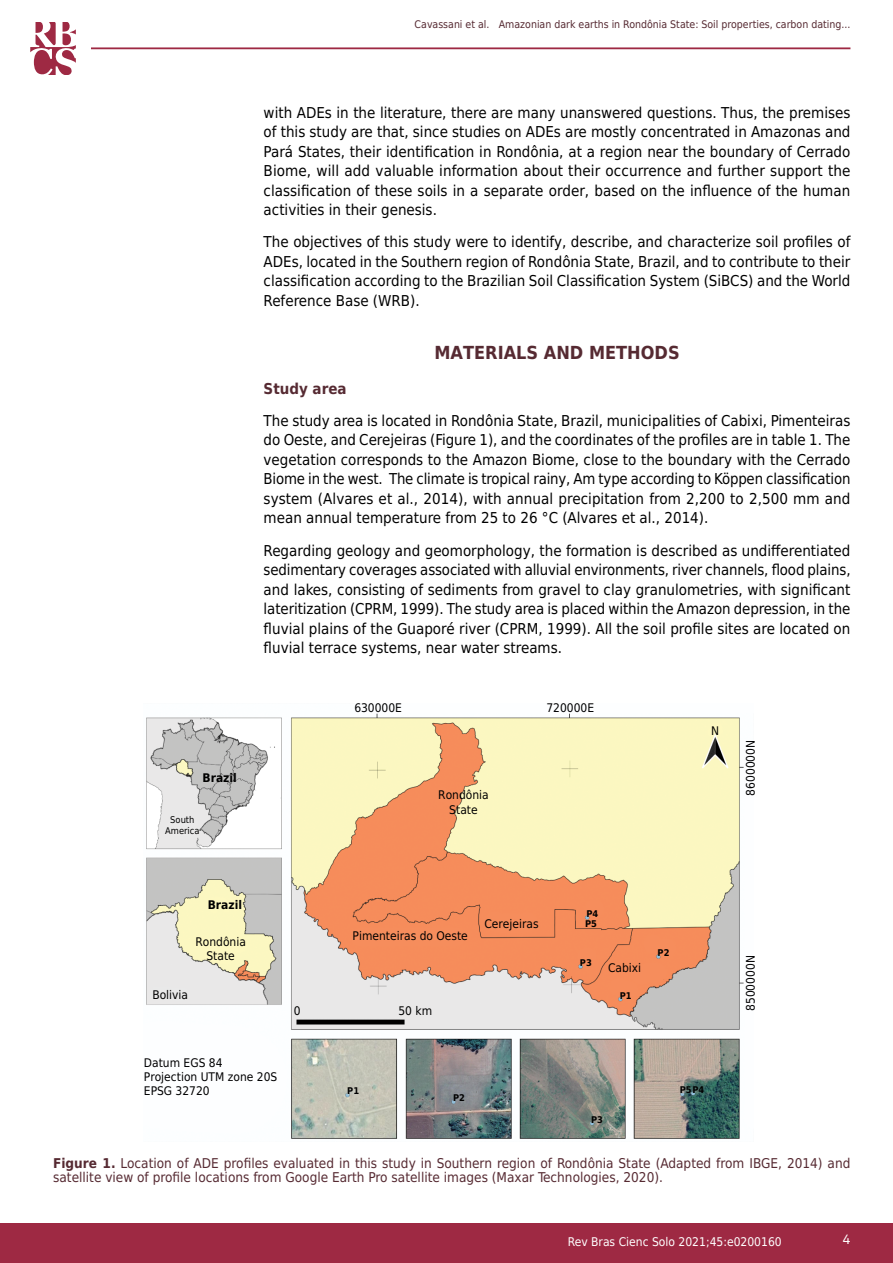
<style>
.page{position:relative;width:893px;height:1263px;background:#fff}
.page>*{position:absolute;margin:0;border:0;box-sizing:border-box;transform-origin:0 0}
.t1{font:700 18px "DejaVu Sans Condensed";color:#562a32}
.t2{font:15px/19.5px "DejaVu Sans Condensed";color:#000;text-align:justify}
.t3{font:700 15px "DejaVu Sans Condensed";color:#562a32}
.t4{font:13.5px/14.2px "DejaVu Sans Condensed";color:#562a32}
.t5{font:13.5px "Akkurat Pro";color:#fff}
.t6{font:12px "DejaVu Sans Condensed";color:#fff}
.t7{font:11.85px/14.2px "DejaVu Sans Condensed";color:#000;text-align:center}
.t8{font:700 11.85px "DejaVu Sans Condensed";color:#000}
.t9{font:10.5px "DejaVu Sans Condensed";color:#562a32}
.t10{font:700 9.3px "DejaVu Sans Condensed";color:#000}
.t11{font:9.3px/11.1px "DejaVu Sans Condensed";color:#000;text-align:center}
.s1{font-weight:700}
</style>
<div class="page">
<div style="left:0;top:1223px;width:893px;height:40px;background:#9e2943"></div>
<hr style="left:91px;top:47px;width:759px;height:2px;background:#9e2943">
<svg style="left:30px;top:22px;width:46px;height:52px"></svg>
<img style="left:146px;top:713px;width:598px;height:426px">
<p class="t9" style="left:415px;top:16px;width:437px">Cavassani et al. Amazonian dark earths in Rondônia State: Soil properties, carbon dating...</p>
<p class="t2" style="left:264px;top:102px;width:588px">with ADEs in the literature, there are many unanswered questions. Thus, the premises of this study are that, since studies on ADEs are mostly concentrated in Amazonas and Pará States, their identification in Rondônia, at a region near the boundary of Cerrado Biome, will add valuable information about their occurrence and further support the classification of these soils in a separate order, based on the influence of the human activities in their genesis.</p>
<p class="t2" style="left:264px;top:232px;width:588px">The objectives of this study were to identify, describe, and characterize soil profiles of ADEs, located in the Southern region of Rondônia State, Brazil, and to contribute to their classification according to the Brazilian Soil Classification System (SiBCS) and the World Reference Base (WRB).</p>
<p class="t1" style="left:434px;top:337px;width:247px">MATERIALS AND METHODS</p>
<p class="t3" style="left:264px;top:376px;width:84px">Study area</p>
<p class="t2" style="left:264px;top:410px;width:588px">The study area is located in Rondônia State, Brazil, municipalities of Cabixi, Pimenteiras do Oeste, and Cerejeiras (Figure 1), and the coordinates of the profiles are in table 1. The vegetation corresponds to the Amazon Biome, close to the boundary with the Cerrado Biome in the west. The climate is tropical rainy, Am type according to Köppen classification system (Alvares et al., 2014), with annual precipitation from 2,200 to 2,500 mm and mean annual temperature from 25 to 26 °C (Alvares et al., 2014).</p>
<p class="t2" style="left:264px;top:540px;width:588px">Regarding geology and geomorphology, the formation is described as undifferentiated sedimentary coverages associated with alluvial environments, river channels, flood plains, and lakes, consisting of sediments from gravel to clay granulometries, with significant lateritization (CPRM, 1999). The study area is placed within the Amazon depression, in the fluvial plains of the Guaporé river (CPRM, 1999). All the soil profile sites are located on fluvial terrace systems, near water streams.</p>
<p class="t8" style="left:203px;top:768px;width:36px">Brazil</p>
<p class="t11" style="left:165px;top:813px;width:36px">South<br>America</p>
<p class="t7" style="left:354px;top:700px;width:49px">630000E</p>
<p class="t7" style="left:546px;top:700px;width:49px">720000E</p>
<p class="t7" style="left:438px;top:788px;width:52px">Rondônia<br>State</p>
<p class="t7" style="left:711px;top:723px;width:10px">N</p>
<p class="t8" style="left:208px;top:895px;width:36px">Brazil</p>
<p class="t7" style="left:195px;top:934px;width:52px">Rondônia<br>State</p>
<p class="t7" style="left:152px;top:987px;width:37px">Bolivia</p>
<p class="t7" style="left:144px;top:1055px;width:135px;text-align:left">Datum EGS 84<br>Projection UTM zone 20S<br>EPSG 32720</p>
<p class="t7" style="left:353px;top:928px;width:117px">Pimenteiras do Oeste</p>
<p class="t7" style="left:484px;top:916px;width:56px">Cerejeiras</p>
<p class="t7" style="left:294px;top:1003px;width:8px">0</p>
<p class="t7" style="left:398px;top:1003px;width:35px">50 km</p>
<p class="t10" style="left:347px;top:1083px;width:13px">P1</p>
<p class="t10" style="left:453px;top:1090px;width:13px">P2</p>
<p class="t10" style="left:586px;top:906px;width:13px">P4</p>
<p class="t10" style="left:585px;top:916px;width:13px">P5</p>
<p class="t10" style="left:580px;top:955px;width:13px">P3</p>
<p class="t7" style="left:608px;top:961px;width:35px">Cabixi</p>
<p class="t10" style="left:620px;top:988px;width:13px">P1</p>
<p class="t10" style="left:658px;top:945px;width:13px">P2</p>
<p class="t10" style="left:591px;top:1112px;width:13px">P3</p>
<p class="t10" style="left:680px;top:1082px;width:26px">P5P4</p>
<p class="t7" style="left:743px;top:796px;width:57px;rotate:-90deg">8600000N</p>
<p class="t7" style="left:743px;top:1011px;width:57px;rotate:-90deg">8500000N</p>
<p class="t4" style="left:53px;top:1156px;width:799px"><span class="s1">Figure 1.</span> Location of ADE profiles evaluated in this study in Southern region of Rondônia State (Adapted from IBGE, 2014) and satellite view of profile locations from Google Earth Pro satellite images (Maxar Technologies, 2020).</p>
<p class="t6" style="left:568px;top:1231px;width:215px">Rev Bras Cienc Solo 2021;45:e0200160</p>
<p class="t5" style="left:843px;top:1231px;width:9px">4</p>
</div>
